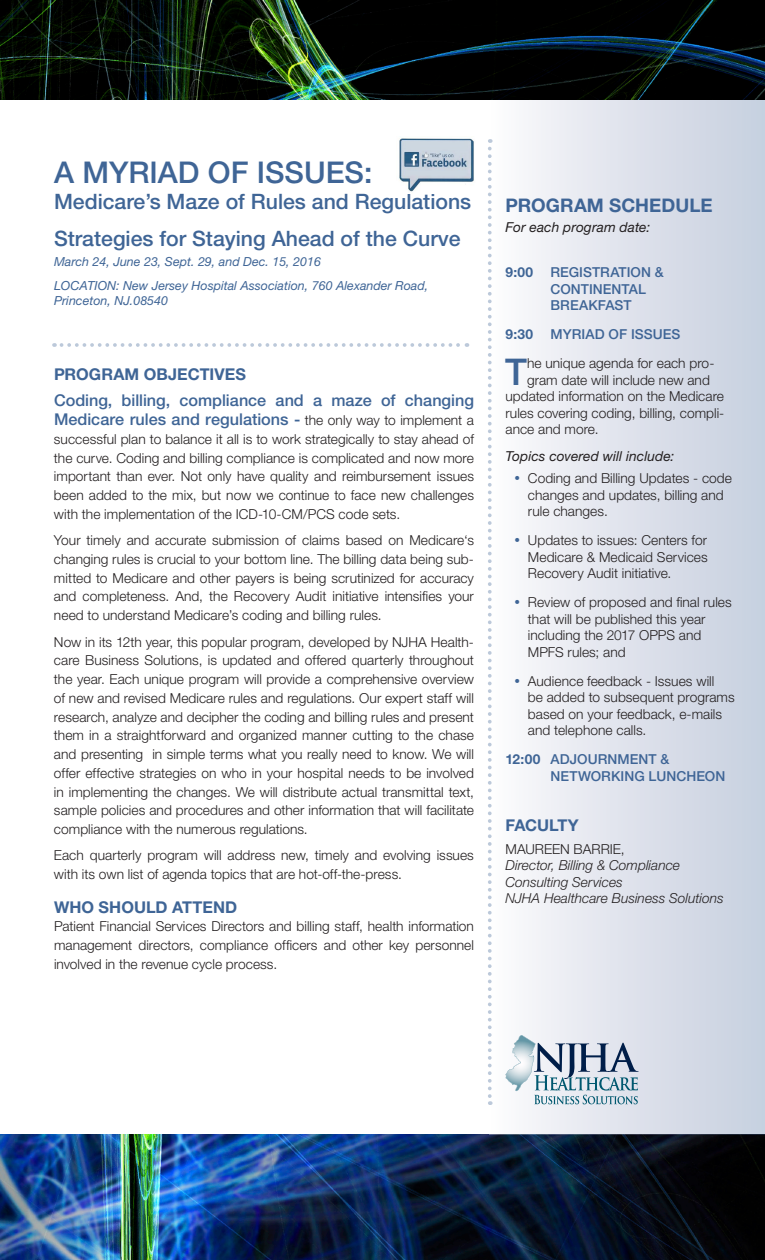
<style>
.page{position:relative;width:765px;height:1260px;background:#fff}
.page>*{position:absolute;margin:0;border:0;box-sizing:border-box;transform-origin:0 0}
.t1{font:500 36.88px "Helvetica Neue";color:#3f6596}
.t2{font:500 30px "Helvetica Neue";color:#3f6596}
.t3{font:500 21.25px/37.5px "Helvetica Neue";color:#3f6596}
.t4{font:700 18.75px "Helvetica Neue";color:#3f6596}
.t5{font:500 16.25px/18.8px "Helvetica Neue";color:#3f6596}
.t6{font:700 16.25px "Helvetica Neue";color:#3f6596}
.t7{font:300 13.75px/18.8px "Helvetica Neue";color:#231f20;text-align:justify}
.t8{font:500 13.75px/16.5px "Helvetica Neue";letter-spacing:.005em;color:#3f6596}
.t9{font:italic 300 13.75px/16.5px "Helvetica Neue";color:#231f20}
.t10{font:italic 13.75px "Helvetica Neue";letter-spacing:.005em;color:#231f20}
.t11{font:700 13.75px "Helvetica Neue";color:#3f6596}
.t12{font:italic 12.5px/23.8px "Helvetica Neue";color:#3f6596}
.s1{font-weight:300;font-size:13.75px;color:#231f20}
.s2{color:#3f6596}
.s3{font-weight:700}
</style>
<div class="page">
<img style="left:0;top:0;width:765px;height:1260px">
<div style="left:0;top:101px;width:765px;height:1033px;background:#fff"></div>
<div style="left:490px;top:101px;width:275px;height:1033px;background:linear-gradient(to right,#fcfbfc,#c5cede)"></div>
<svg style="left:505px;top:1035px;width:134px;height:69px"></svg>
<svg style="left:488px;top:149px;width:4px;height:956px"></svg>
<img style="left:399px;top:138px;width:75px;height:54px">
<svg style="left:62px;top:343px;width:406px;height:4px"></svg>
<h2 class="t2" style="left:54px;top:155px;width:113px">A MYRIAD</h2>
<h2 class="t2" style="left:208px;top:155px;width:68px">OF ISSUES</h2>
<h2 class="t2" style="left:364px;top:155px;width:10px">:</h2>
<h3 class="t3" style="left:54px;top:182px;width:419px">Medicare’s Maze of Rules and Regulations<br>Strategies for Staying Ahead of the Curve</h3>
<p class="t12" style="left:54px;top:250px;width:376px">March 24, June 23, Sept. 29, and Dec. 15, 2016<br>Location: New Jersey Hospital Association, 760 Alexander Road,</p>
<p class="t12" style="left:54px;top:288px;width:116px">Princeton, NJ.08540</p>
<p class="t6" style="left:54px;top:364px;width:194px">PROGRAM OBJECTIVES</p>
<p class="t5" style="left:54px;top:391px;width:422px">Coding, billing, compliance and a maze of changing<br>Medicare rules and regulations - <span class="s1">the only way to implement a</span></p>
<p class="t7" style="left:54px;top:429px;width:422px">successful plan to balance it all is to work strategically to stay ahead of the curve. Coding and billing compliance is complicated and now more important than ever. Not only have quality and reimbursement issues been added to the mix, but now we continue to face new challenges with the implementation of the ICD-10-CM/PCS code sets.</p>
<p class="t7" style="left:54px;top:531px;width:422px">Your timely and accurate submission of claims based on Medicare‘s changing rules is crucial to your bottom line. The billing data being sub&shy;mitted to Medicare and other payers is being scrutinized for accuracy and completeness. And, the Recovery Audit initiative intensifies your need to understand Medicare’s coding and billing rules.</p>
<p class="t7" style="left:54px;top:632px;width:422px">Now in its 12th year, this popular program, developed by NJHA Health&shy;care Business Solutions, is updated and offered quarterly throughout the year. Each unique program will provide a comprehensive overview of new and revised Medicare rules and regulations. Our expert staff will research, analyze and decipher the coding and billing rules and present them in a straightforward and organized manner cutting to the chase and presenting in simple terms what you really need to know. We will offer effective strategies on who in your hospital needs to be involved in implementing the changes. We will distribute actual transmittal text, sample policies and procedures and other information that will facilitate compliance with the numerous regulations.</p>
<p class="t7" style="left:54px;top:846px;width:421px">Each quarterly program will address new, timely and evolving issues with its own list of agenda topics that are hot-off-the-press.</p>
<p class="t6" style="left:54px;top:897px;width:185px">WHO SHOULD ATTEND</p>
<p class="t7" style="left:54px;top:917px;width:422px">Patient Financial Services Directors and billing staff, health information management directors, compliance officers and other key personnel involved in the revenue cycle process.</p>
<h3 class="t4" style="left:505px;top:193px;width:208px">PROGRAM SCHEDULE</h3>
<p class="t10" style="left:505px;top:219px;width:146px">For each program date:</p>
<p class="t11" style="left:505px;top:264px;width:29px">9:00</p>
<p class="t8" style="left:551px;top:264px;width:115px">Registration &amp;<br>Continental<br>Br eakfast</p>
<p class="t11" style="left:505px;top:326px;width:29px">9:30</p>
<p class="t8" style="left:551px;top:326px;width:131px">Myriad of Issues</p>
<h1 class="t1" style="left:505px;top:350px;width:23px">T</h1>
<p class="t7" style="left:527px;top:354px;width:189px">he unique agenda for each pro-</p>
<p class="t7" style="left:527px;top:370px;width:184px">gram date will include new and</p>
<p class="t7" style="left:505px;top:387px;width:220px">updated information on the Medicare</p>
<p class="t7" style="left:505px;top:403px;width:220px">rules covering coding, billing, compli-</p>
<p class="t7" style="left:505px;top:420px;width:95px">ance and more.</p>
<p class="t10" style="left:505px;top:447px;width:170px">Topics covered will include:</p>
<p class="t7" style="left:528px;top:470px;width:206px;line-height:16.5px;text-align:left;text-indent:-14px"><span class="s2">•</span> Coding and Billing Updates - code changes and updates, billing and rule changes.</p>
<p class="t7" style="left:528px;top:532px;width:181px;line-height:16.5px;text-indent:-14px"><span class="s2">•</span> Updates to issues: Centers for Medicare &amp; Medicaid Services Recovery Audit initiative.</p>
<p class="t7" style="left:528px;top:594px;width:205px;line-height:16.5px;text-align:left;text-indent:-14px"><span class="s2">•</span> Review of proposed and final rules that will be published this year including the 2017 OPPS and<br>MPFS rules; and</p>
<p class="t7" style="left:528px;top:672px;width:208px;line-height:16.5px;text-align:left;text-indent:-14px"><span class="s2">•</span> Audience feedback - Issues will<br>be added to subsequent programs based on your feedback, e-mails and telephone calls.</p>
<p class="t8" style="left:505px;top:751px;width:165px"><span class="s3">12:00</span> Adjournment &amp;<br>N</p>
<p class="t8" style="left:560px;top:767px;width:166px">etworking Luncheon</p>
<p class="t6" style="left:505px;top:815px;width:21px">FACULT</p>
<p class="t6" style="left:568px;top:815px;width:12px">Y</p>
<p class="t7" style="left:505px;top:839px;width:22px">Maureen</p>
<p class="t7" style="left:574px;top:839px;width:18px">Barrie</p>
<p class="t7" style="left:621px;top:839px;width:5px">,</p>
<p class="t9" style="left:506px;top:857px;width:220px">Director, Billing &amp; Compliance<br>Consulting Services<br>NJHA Healthcare Business Solutions</p>
</div>
